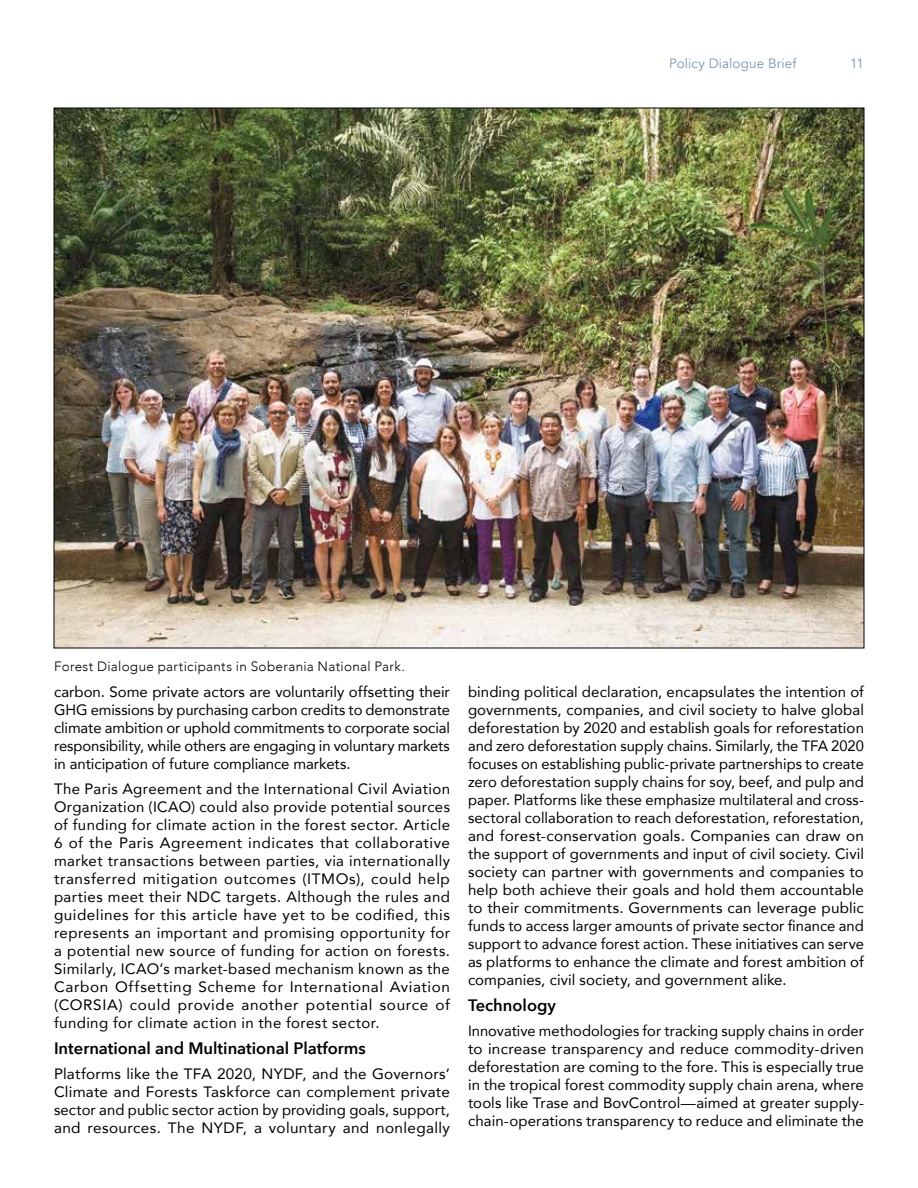
<style>
.page{position:relative;width:918px;height:1188px;background:#fff}
.page>*{position:absolute;margin:0;border:0;box-sizing:border-box;transform-origin:0 0}
.t1{font:600 16.5px "Avenir Next";color:#000}
.t2{font:15px/18px "Avenir";letter-spacing:.01em;color:#000;text-align:justify}
.t3{font:300 13.5px "Avenir";letter-spacing:.025em;color:#000}
.t4{font:13.5px "Avenir";letter-spacing:.01em;color:#7c98ad}
</style>
<div class="page">
<img style="left:56px;top:110px;width:806px;height:536px">
<p class="t4" style="left:669px;top:55px;width:129px">Policy Dialogue Brief</p>
<p class="t4" style="left:850px;top:55px;width:15px">11</p>
<p class="t3" style="left:54px;top:659px;width:352px">Forest Dialogue participants in Soberania National Park.</p>
<p class="t2" style="left:54px;top:682px;width:398px">carbon. Some private actors are voluntarily offsetting their GHG emissions by purchasing carbon credits to demonstrate climate ambition or uphold commitments to corporate social responsibility, while others are engaging in voluntary markets in anticipation of future compliance markets.</p>
<p class="t2" style="left:54px;top:779px;width:398px">The Paris Agreement and the International Civil Aviation Organization (ICAO) could also provide potential sources of funding for climate action in the forest sector. Article 6 of the Paris Agreement indicates that collaborative market transactions between parties, via internationally transferred mitigation outcomes (ITMOs), could help parties meet their NDC targets. Although the rules and guidelines for this article have yet to be codified, this represents an important and promising opportunity for a potential new source of funding for action on forests.<br>Similarly, ICAO’s market-based mechanism known as the Carbon Offsetting Scheme for International Aviation (CORSIA) could provide another potential source of funding for climate action in the forest sector.</p>
<p class="t1" style="left:54px;top:1034px;width:313px">International and Multinational Platforms</p>
<p class="t2" style="left:54px;top:1064px;width:397px">Platforms like the TFA 2020, NYDF, and the Governors’ Climate and Forests Taskforce can complement private sector and public sector action by providing goals, support, and resources. The NYDF, a voluntary and nonlegally</p>
<p class="t2" style="left:468px;top:682px;width:398px">binding political declaration, encapsulates the intention of governments, companies, and civil society to halve global deforestation by 2020 and establish goals for reforestation and zero deforestation supply chains. Similarly, the TFA 2020 focuses on establishing public-private partnerships to create zero deforestation supply chains for soy, beef, and pulp and paper. Platforms like these emphasize multilateral and cross&shy;sectoral collaboration to reach deforestation, reforestation, and forest-conservation goals. Companies can draw on the support of governments and input of civil society. Civil society can partner with governments and companies to help both achieve their goals and hold them accountable to their commitments. Governments can leverage public funds to access larger amounts of private sector finance and support to advance forest action. These initiatives can serve as platforms to enhance the climate and forest ambition of companies, civil society, and government alike.</p>
<p class="t1" style="left:468px;top:991px;width:89px">Technology</p>
<p class="t2" style="left:468px;top:1021px;width:398px">Innovative methodologies for tracking supply chains in order to increase transparency and reduce commodity-driven deforestation are coming to the fore. This is especially true in the tropical forest commodity supply chain arena, where tools like Trase and BovControl—aimed at greater supply&shy;chain-operations transparency to reduce and eliminate the</p>
</div>
